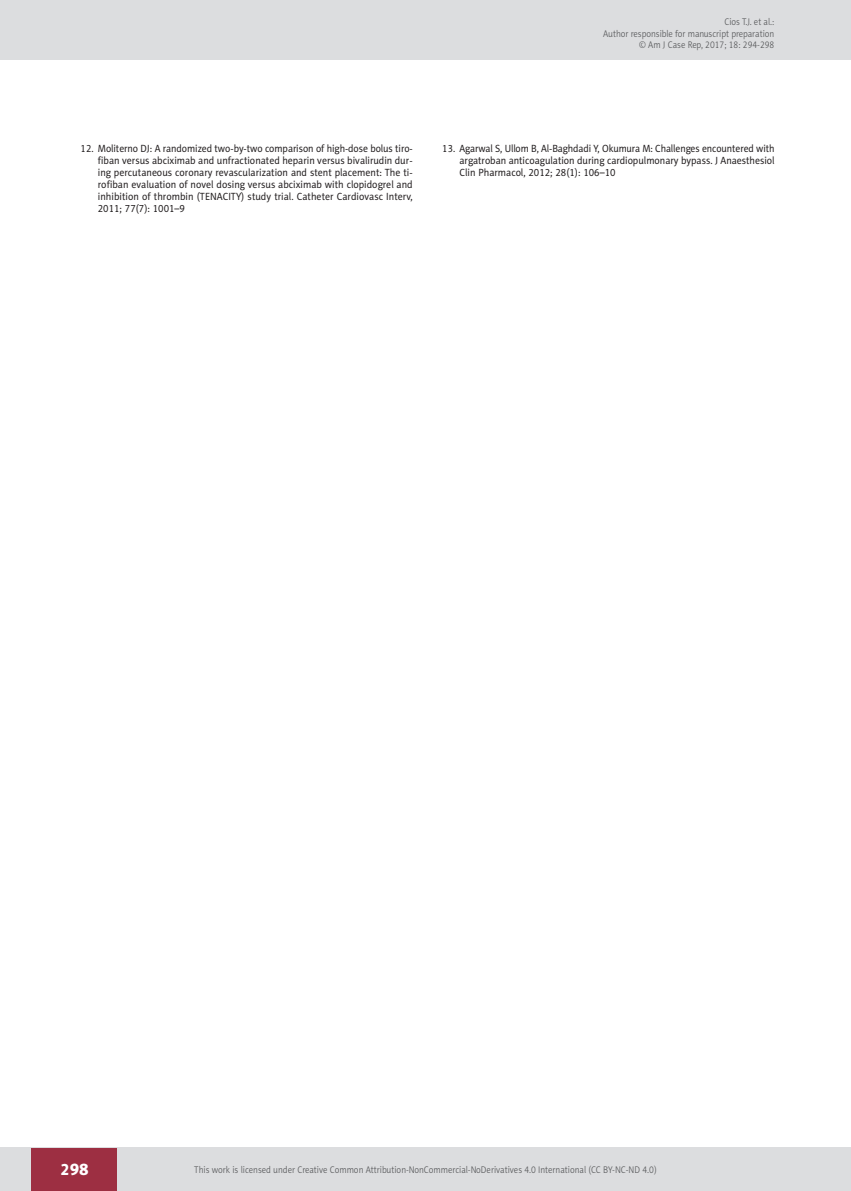
<style>
.page{position:relative;width:851px;height:1191px;background:#fff}
.page>*{position:absolute;margin:0;border:0;box-sizing:border-box;transform-origin:0 0}
.t1{font:16.5px "Naomi Sans EFN Heavy";color:#fff}
.AJCR_Referencje_punk{font:10.5px/12px "Naomi Sans EFN";color:#231f20;text-align:justify;scale:.93 1}
.t2{font:9.75px/11.2px "Naomi Sans EFN Light";color:#57585a;text-align:right;scale:.9 1}
</style>
<div class="page">
<div style="left:0;top:1148px;width:850px;height:43px;background:#dcdddf"></div>
<div style="left:32px;top:1147px;width:85px;height:43px;background:#9d2f42"></div>
<div style="left:0;top:0;width:850px;height:60px;background:#dcdddf"></div>
<p class="t2" style="left:603px;top:16px;width:192px">Cios T.J. et al.:<br>Author responsible for manuscript preparation © Am J Case Rep, 2017; 18: 294-298</p>
<p class="AJCR_Referencje_punk" style="left:98px;top:142px;width:340px;text-indent:-17px">12. Moliterno DJ: A randomized two-by-two comparison of high-dose bolus tiro&shy;fiban versus abciximab and unfractionated heparin versus bivalirudin dur&shy;ing percutaneous coronary revascularization and stent placement: The ti&shy;rofiban evaluation of novel dosing versus abciximab with clopidogrel and inhibition of thrombin (TENACITY) study trial. Catheter Cardiovasc Interv, 2011; 77(7): 1001–9</p>
<p class="AJCR_Referencje_punk" style="left:459px;top:142px;width:340px;text-indent:-17px">13. Agarwal S, Ullom B, Al-Baghdadi Y, Okumura M: Challenges encountered with argatroban anticoagulation during cardiopulmonary bypass. J Anaesthesiol Clin Pharmacol, 2012; 28(1): 106–10</p>
<h1 class="t1" style="left:60px;top:1159px;width:30px">298</h1>
<p class="t2" style="left:194px;top:1164px;width:515px">This work is licensed under Creative Common Attribution-NonCommercial-NoDerivatives 4.0 International (CC BY-NC-ND 4.0)</p>
</div>
